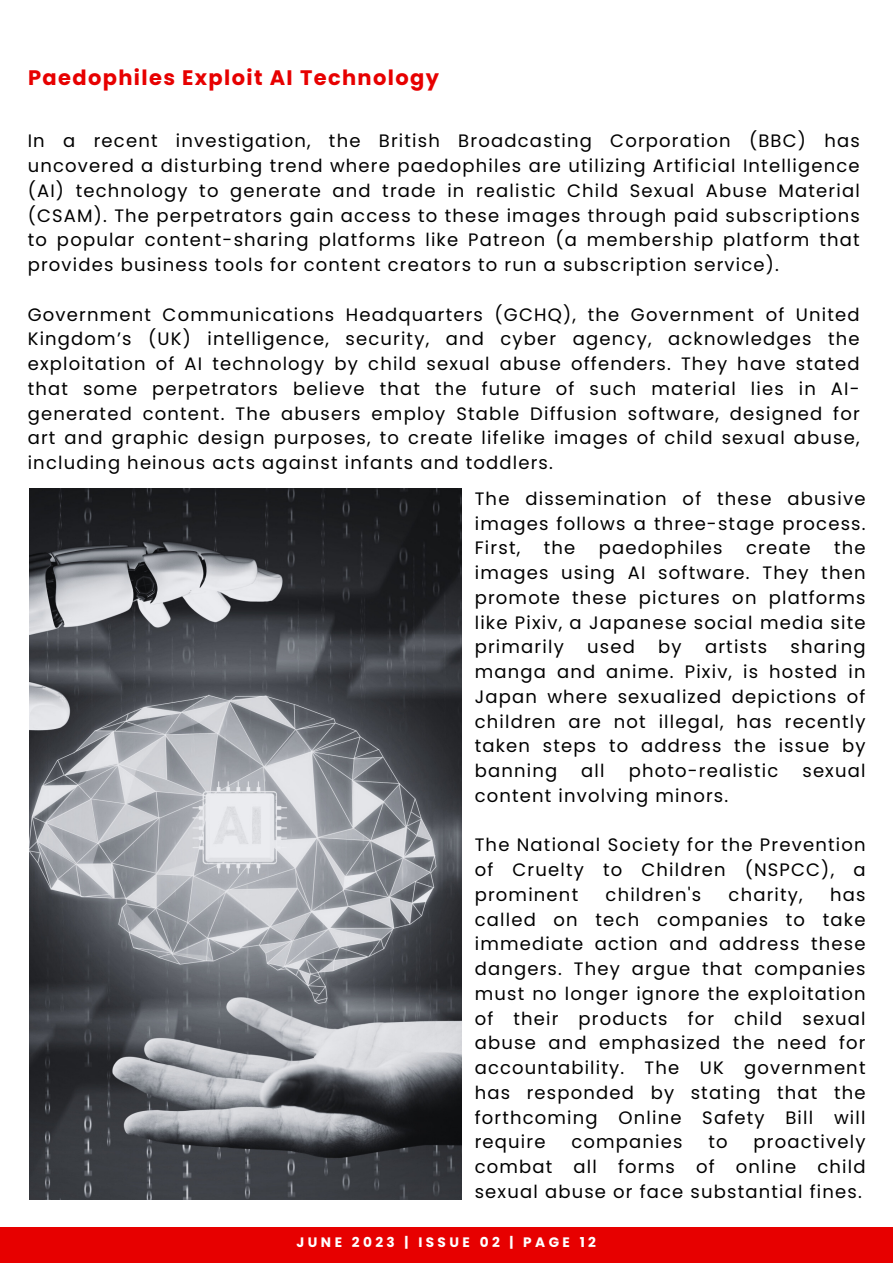
<style>
.page{position:relative;width:893px;height:1264px;background:#fff}
.page>*{position:absolute;margin:0;border:0;box-sizing:border-box;transform-origin:0 0}
.t1{font:700 21px "Poppins";letter-spacing:.065em;color:#e70000}
.t2{font:18px/24.8px "Poppins";letter-spacing:.065em;color:#000;text-align:justify}
.t3{font:700 13.65px "Poppins";letter-spacing:.25em;color:#fff}
</style>
<div class="page">
<div style="left:0;top:1227px;width:892px;height:35px;background:#e70000"></div>
<img style="left:29px;top:489px;width:432px;height:710px">
<p class="t1" style="left:28px;top:63px;width:412px">Paedophiles Exploit AI Technology</p>
<p class="t2" style="left:28px;top:129px;width:833px">In a recent investigation, the British Broadcasting Corporation (BBC) has uncovered a disturbing trend where paedophiles are utilizing Artificial Intelligence (AI) technology to generate and trade in realistic Child Sexual Abuse Material (CSAM). The perpetrators gain access to these images through paid subscriptions to popular content-sharing platforms like Patreon (a membership platform that provides business tools for content creators to run a subscription service).</p>
<p class="t2" style="left:28px;top:302px;width:833px">Government Communications Headquarters (GCHQ), the Government of United Kingdom’s (UK) intelligence, security, and cyber agency, acknowledges the exploitation of AI technology by child sexual abuse offenders. They have stated that some perpetrators believe that the future of such material lies in AI&shy;generated content. The abusers employ Stable Diffusion software, designed for art and graphic design purposes, to create lifelike images of child sexual abuse, including heinous acts against infants and toddlers.</p>
<p class="t2" style="left:474px;top:486px;width:392px">The dissemination of these abusive images follows a three-stage process.<br>First,</p>
<p class="t2" style="left:543px;top:536px;width:33px">the</p>
<p class="t2" style="left:598px;top:536px;width:125px">paedophiles</p>
<p class="t2" style="left:746px;top:536px;width:66px">create</p>
<p class="t2" style="left:474px;top:536px;width:392px;text-indent:359px">the images using AI software. They then promote these pictures on platforms like Pixiv, a Japanese social media site primarily</p>
<p class="t2" style="left:474px;top:634px;width:392px;text-indent:316px">sharing manga and anime. Pixiv, is hosted in Japan where sexualized depictions of children are not illegal, has recently taken steps to address the issue by banning</p>
<p class="t2" style="left:587px;top:634px;width:49px">used</p>
<p class="t2" style="left:658px;top:634px;width:25px">by</p>
<p class="t2" style="left:705px;top:634px;width:64px">artists</p>
<p class="t2" style="left:581px;top:758px;width:25px">all</p>
<p class="t2" style="left:628px;top:758px;width:151px">photo-realistic</p>
<p class="t2" style="left:802px;top:758px;width:65px">sexual</p>
<p class="t2" style="left:474px;top:783px;width:255px">content involving minors.</p>
<p class="t2" style="left:474px;top:832px;width:392px">The National Society for the Prevention of Cruelty to Children (NSPCC), a prominent</p>
<p class="t2" style="left:605px;top:882px;width:97px">children's</p>
<p class="t2" style="left:728px;top:882px;width:76px">charity,</p>
<p class="t2" style="left:474px;top:882px;width:392px;text-indent:355px">has called on tech companies to take immediate action and address these dangers. They argue that companies must no longer ignore the exploitation of their products for child sexual abuse and emphasized the need for accountability. The UK government has responded by stating that the forthcoming Online Safety Bill will require</p>
<p class="t2" style="left:474px;top:1129px;width:392px;text-indent:279px">proactively combat all forms of online child sexual abuse or face substantial fines.</p>
<p class="t2" style="left:571px;top:1129px;width:113px">companies</p>
<p class="t2" style="left:708px;top:1129px;width:21px">to</p>
<p class="t3" style="left:296px;top:1232px;width:301px">JUNE 2023 | ISSUE 02 | PAGE 12</p>
</div>
